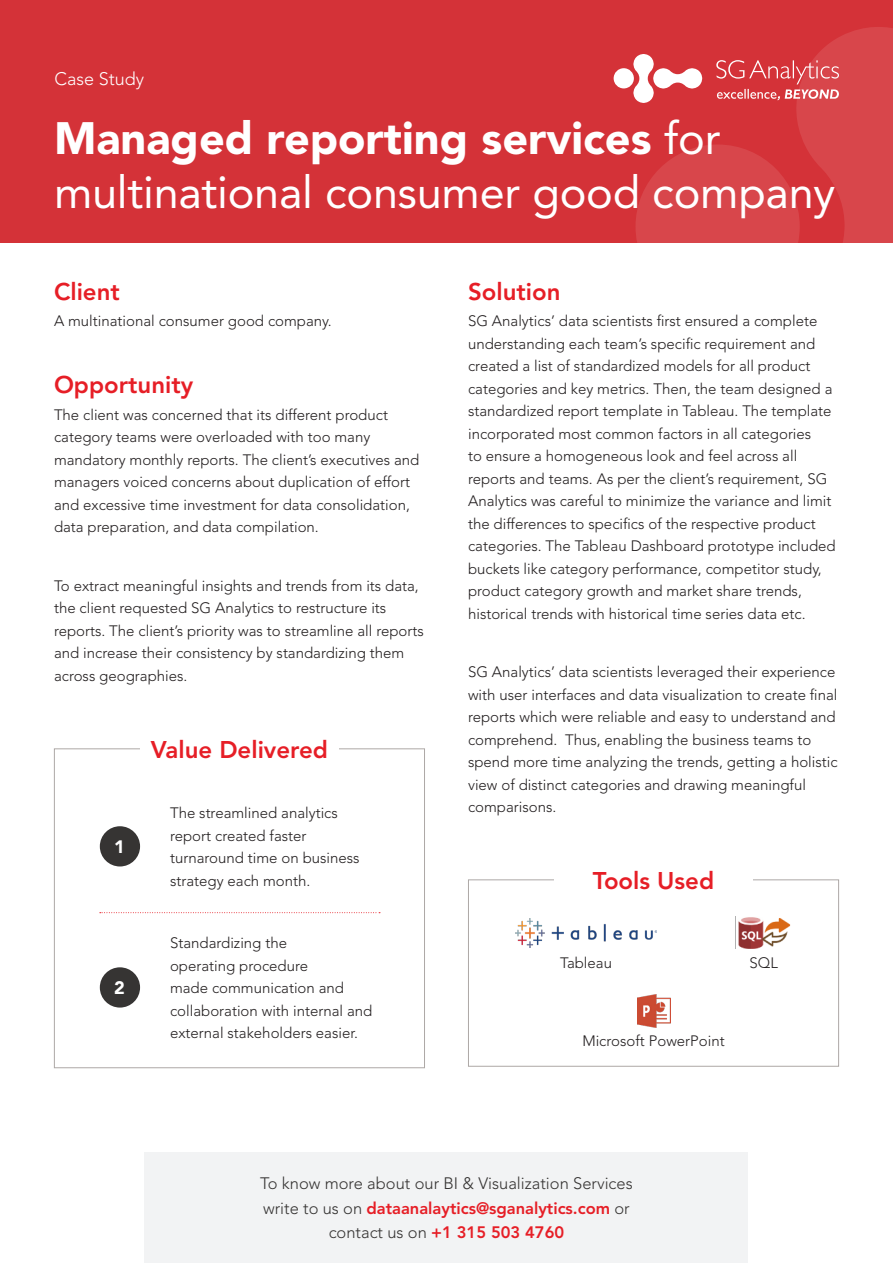
<style>
.page{position:relative;width:893px;height:1263px;background:#fff}
.page>*{position:absolute;margin:0;border:0;box-sizing:border-box;transform-origin:0 0}
.t1{font:45px/54px "Avenir LT Std";letter-spacing:-.005em;color:#fff}
.t2{font:800 24px "Avenir LT Std";color:#e61e26}
.t3{font:300 18px "Avenir LT Std";color:#fff}
.t4{font:900 18px "Avenir";color:#fff}
.t5{font:300 16.5px/24.6px "Avenir LT Std";color:#363433;text-align:center}
.t6{font:300 15px/22.5px "Avenir LT Std";color:#231f20}
.s1{font-weight:900}
.s2{font-weight:800;color:#e61e26}
</style>
<div class="page">
<div style="left:0;top:0;width:893px;height:243px;background:#d43238"></div>
<div style="left:614px;top:68px;width:20px;height:20px;background:#fff;border-radius:50%"></div>
<svg style="left:633px;top:27px;width:260px;height:216px"></svg>
<div style="left:54px;top:748px;width:371px;height:320px;background:#fff;border:1px solid #ada8a6"></div>
<div style="left:140px;top:730px;width:199px;height:38px;background:#fff"></div>
<div style="left:100px;top:826px;width:40px;height:40px;background:#363433;border-radius:50%"></div>
<div style="left:100px;top:967px;width:40px;height:40px;background:#363433;border-radius:50%"></div>
<svg style="left:100px;top:912px;width:280px;height:1px"></svg>
<div style="left:468px;top:879px;width:371px;height:188px;background:#fff;border:1px solid #ada8a6"></div>
<div style="left:554px;top:862px;width:199px;height:37px;background:#fff"></div>
<img style="left:515px;top:918px;width:142px;height:29px">
<img style="left:738px;top:917px;width:53px;height:32px">
<img style="left:637px;top:995px;width:33px;height:32px">
<div style="left:145px;top:1152px;width:603px;height:111px;background:#f2f3f4"></div>
<p class="t3" style="left:54px;top:68px;width:91px">Case Study</p>
<p class="t1" style="left:54px;top:112px;width:783px"><span class="s1">Managed reporting services</span> for multinational consumer good company</p>
<p class="t2" style="left:54px;top:277px;width:67px">Client</p>
<p class="t6" style="left:54px;top:310px;width:279px">A multinational consumer good company.</p>
<p class="t2" style="left:54px;top:371px;width:141px">Opportunity</p>
<p class="t6" style="left:54px;top:403px;width:367px">The client was concerned that its different product category teams were overloaded with too many mandatory monthly reports. The client’s executives and managers voiced concerns about duplication of effort and excessive time investment for data consolidation, data preparation, and data compilation.</p>
<p class="t6" style="left:54px;top:574px;width:371px">To extract meaningful insights and trends from its data, the client requested SG Analytics to restructure its reports. The client’s priority was to streamline all reports and increase their consistency by standardizing them across geographies.</p>
<p class="t4" style="left:114px;top:836px;width:12px">1</p>
<p class="t4" style="left:114px;top:977px;width:12px">2</p>
<p class="t2" style="left:151px;top:736px;width:178px">Value Delivered</p>
<p class="t6" style="left:170px;top:802px;width:191px">The streamlined analytics report created faster turnaround time on business strategy each month.</p>
<p class="t6" style="left:170px;top:932px;width:204px">Standardizing the<br>operating procedure<br>made communication and collaboration with internal and external stakeholders easier.</p>
<p class="t2" style="left:468px;top:277px;width:94px">Solution</p>
<p class="t6" style="left:468px;top:310px;width:369px">SG Analytics’ data scientists first ensured a complete understanding each team’s specific requirement and created a list of standardized models for all product categories and key metrics. Then, the team designed a standardized report template in Tableau. The template incorporated most common factors in all categories<br>to ensure a homogeneous look and feel across all reports and teams. As per the client’s requirement, SG Analytics was careful to minimize the variance and limit the differences to specifics of the respective product categories. The Tableau Dashboard prototype included buckets like category performance, competitor study, product category growth and market share trends, historical trends with historical time series data etc.</p>
<p class="t6" style="left:468px;top:661px;width:371px">SG Analytics’ data scientists leveraged their experience with user interfaces and data visualization to create final reports which were reliable and easy to understand and comprehend. Thus, enabling the business teams to spend more time analyzing the trends, getting a holistic view of distinct categories and drawing meaningful comparisons.</p>
<p class="t2" style="left:593px;top:867px;width:123px">Tools Used</p>
<p class="t6" style="left:560px;top:952px;width:53px">Tableau</p>
<p class="t6" style="left:750px;top:952px;width:30px">SQL</p>
<p class="t6" style="left:582px;top:1030px;width:144px">Microsoft PowerPoint</p>
<p class="t5" style="left:260px;top:1171px;width:374px">To know more about our BI &amp; Visualization Services write to us on <span class="s2">dataanalaytics@sganalytics.com</span> or contact us on <span class="s2">+1 315 503 4760</span></p>
</div>
